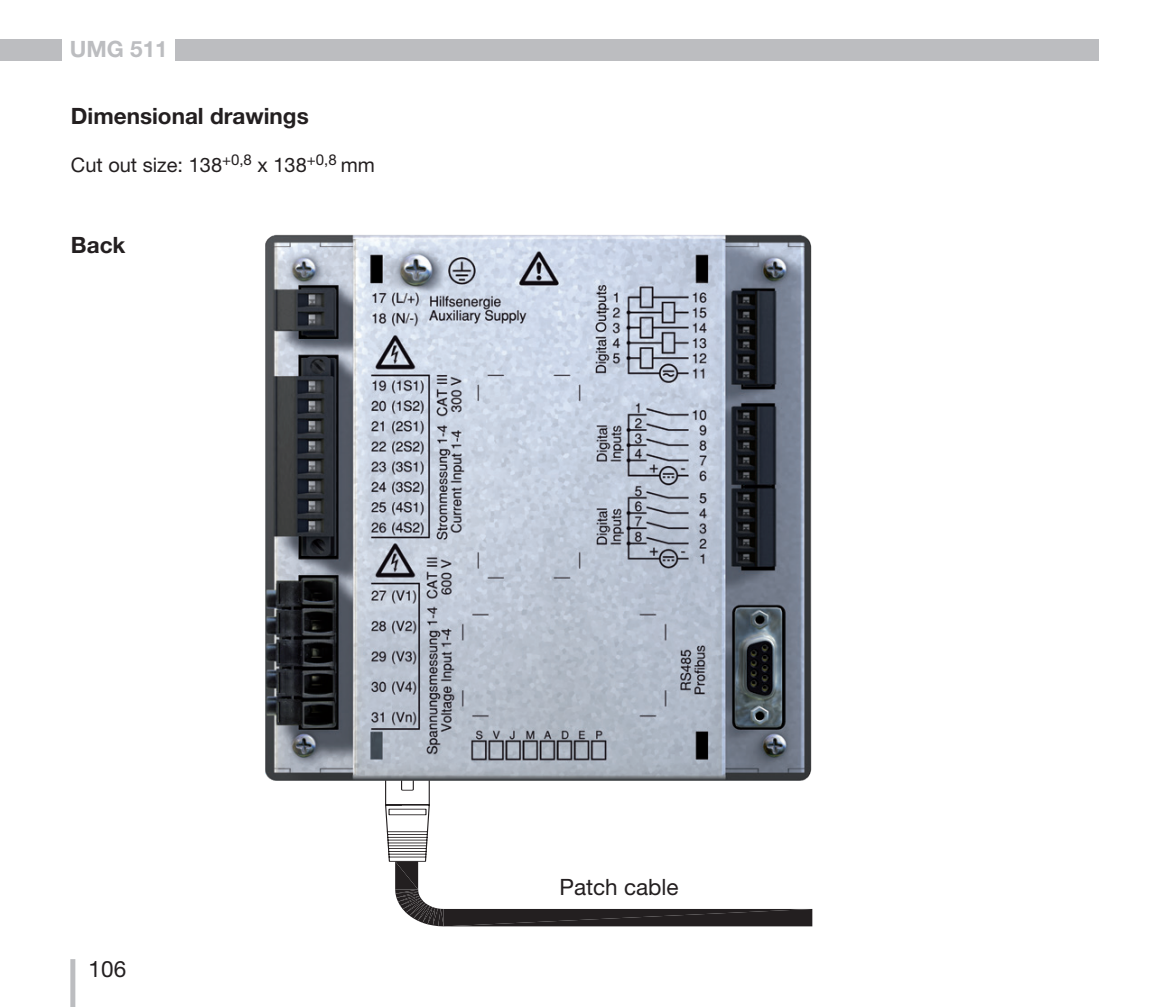
<style>
.page{position:relative;width:1170px;height:1007px;background:#fff}
.page>*{position:absolute;margin:0;border:0;box-sizing:border-box;transform-origin:0 0}
.Überschrift__9{font:700 22.5px "Helvetica Neue LT";color:#231f20}
._9_zentriert{font:22.5px "Helvetica Neue LT";color:#231f20}
.t1{font:700 22.5px "Helvetica Neue LT";color:#bcbdc0}
._9_Blocksatz{font:20px "Helvetica Neue LT";color:#231f20}
</style>
<div class="page">
<div style="left:70px;top:958px;width:5px;height:48px;background:#bcbdc0"></div>
<div style="left:175px;top:39px;width:923px;height:21px;background:#bcbdc0"></div>
<div style="left:0;top:39px;width:62px;height:21px;background:#bcbdc0"></div>
<svg style="left:384px;top:780px;width:428px;height:146px"></svg>
<hr style="left:385px;top:780px;width:44px;height:1px;background:#231f20">
<img style="left:265px;top:234px;width:547px;height:546px">
<p class="t1" style="left:70px;top:35px;width:99px">UMG 511</p>
<p class="Überschrift__9" style="left:71px;top:102px;width:239px">Dimensional drawings</p>
<p class="_9_Blocksatz" style="left:71px;top:153px;width:305px">Cut out size: 138<sup>+0,8</sup> x 138<sup>+0,8</sup> mm</p>
<p class="Überschrift__9" style="left:71px;top:231px;width:56px">Back</p>
<p class="_9_zentriert" style="left:89px;top:955px;width:39px">106</p>
<p class="_9_zentriert" style="left:559px;top:873px;width:121px">Patch cable</p>
</div>
